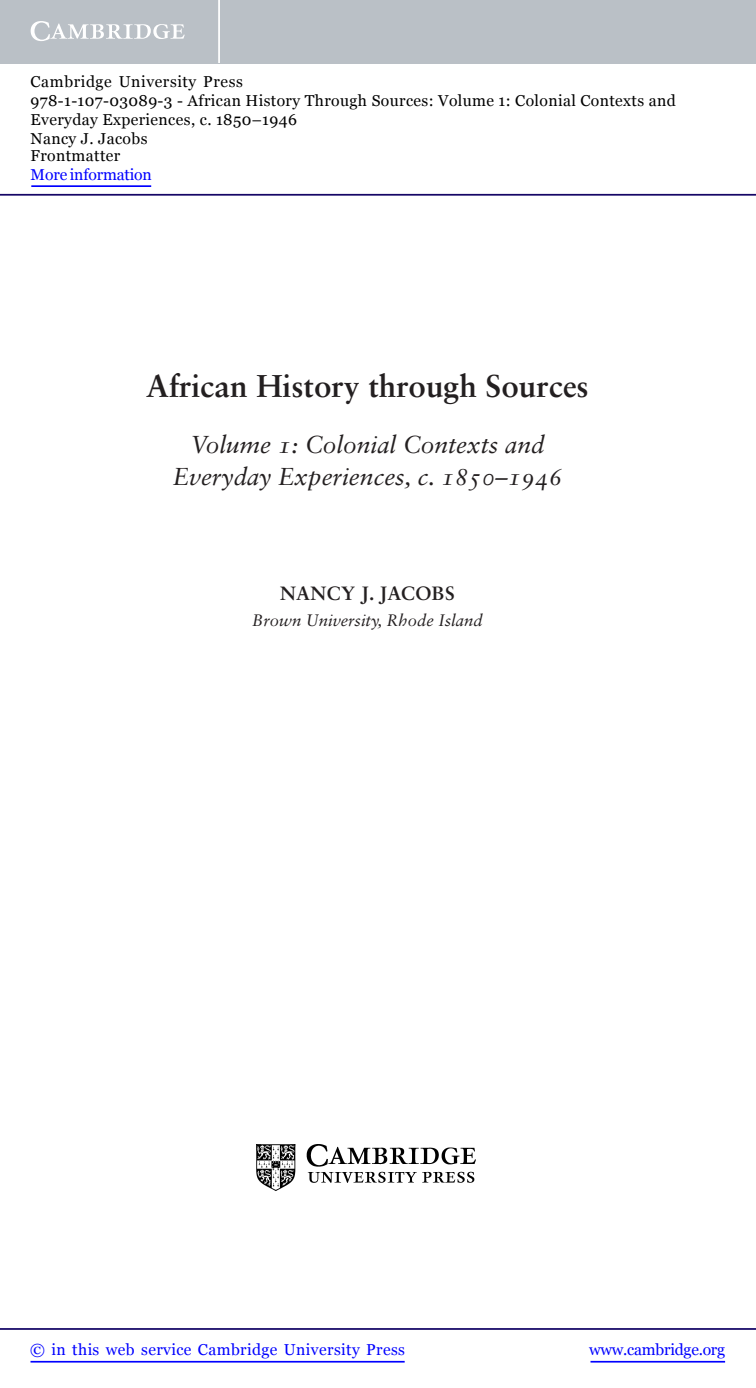
<style>
.page{position:relative;width:756px;height:1388px;background:#fff}
.page>*{position:absolute;margin:0;border:0;box-sizing:border-box;transform-origin:0 0}
.t1{font:700 31.5px "Sabon LT Std";color:#231f20}
.t2{font:italic 24.5px/31.5px "Sabon LT Std";color:#231f20;text-align:center}
.t3{font:700 19.25px "Sabon LT Std";letter-spacing:.025em;color:#231f20}
.t4{font:italic 16.62px "Sabon LT Std";color:#231f20}
.t5{font:15.75px/18.6px "Georgia";letter-spacing:.025em;color:#000}
.t6{font:15.75px "Georgia";letter-spacing:.025em;color:#00f}
.t7{font:15.75px "Georgia";letter-spacing:-.015em;color:#00f}
.t8{font:15.75px "Georgia";letter-spacing:-.01em;color:#00f}
</style>
<div class="page">
<img style="left:257px;top:1145px;width:219px;height:46px">
<hr style="left:591px;top:1361px;width:134px;height:1px;background:#00f">
<hr style="left:0;top:1328px;width:756px;height:2px;background:#150666">
<hr style="left:31px;top:1361px;width:374px;height:1px;background:#00f">
<div style="left:0;top:0;width:756px;height:63px;background:#bac0c6"></div>
<svg style="left:31px;top:21px;width:154px;height:20px"></svg>
<hr style="left:218px;top:0;width:2px;height:63px;background:#fff">
<hr style="left:0;top:194px;width:756px;height:2px;background:#150666">
<hr style="left:31px;top:185px;width:120px;height:2px;background:#00f">
<p class="t5" style="left:31px;top:73px;width:647px">Cambridge University Press<br>978-1-107-03089-3 - African History Through Sources: Volume 1: Colonial Contexts and Everyday Experiences, c. 1850–1946<br>Nancy J. Jacobs<br>Frontmatter</p>
<p class="t8" style="left:31px;top:165px;width:123px">More information</p>
<h1 class="t1" style="left:146px;top:373px;width:444px">African History through Sources</h1>
<h2 class="t2" style="left:173px;top:431px;width:391px">Volume 1: Colonial Contexts and<br>Everyday Experiences, c. 1850–1946</h2>
<p class="t3" style="left:280px;top:585px;width:176px">NANCY J. JACOBS</p>
<p class="t4" style="left:252px;top:613px;width:232px">Brown University, Rhode Island</p>
<p class="t6" style="left:30px;top:1339px;width:376px">© in this web service Cambridge University Press</p>
<p class="t7" style="left:589px;top:1339px;width:137px">www.cambridge.org</p>
</div>
